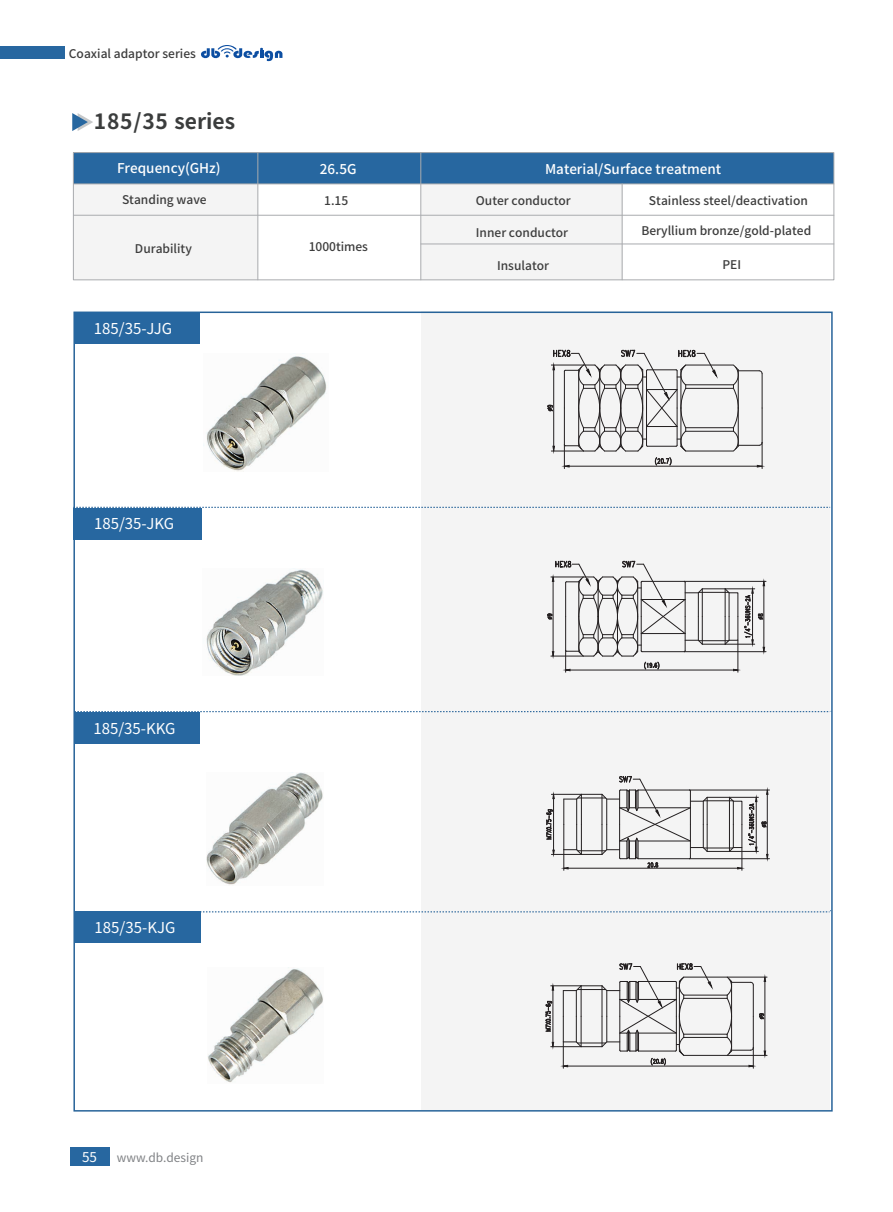
<style>
.page{position:relative;width:893px;height:1212px;background:#fff}
.page>*{position:absolute;margin:0;border:0;box-sizing:border-box;transform-origin:0 0}
.t1{font:700 21px "Noto Sans Hans";color:#3b3d3d}
.t2{font:15px "Noto Sans Hans";color:#fff}
.t3{font:500 13.5px "Noto Sans Hans";color:#fff}
.t4{font:13.5px "Noto Sans Hans";color:#fff}
.t5{font:500 12px "Noto Sans Hans";color:#3d3d3d}
.t6{font:12px "Noto Sans Hans";color:#808285}
</style>
<div class="page">
<div style="left:421px;top:311px;width:409px;height:798px;background:#f4f4f4"></div>
<div style="left:70px;top:1147px;width:40px;height:19px;background:#2767a0"></div>
<svg style="left:76px;top:507px;width:754px;height:1px"></svg>
<svg style="left:77px;top:711px;width:753px;height:1px"></svg>
<svg style="left:201px;top:911px;width:629px;height:1px"></svg>
<svg style="left:547px;top:349px;width:218px;height:120px"></svg>
<img style="left:206px;top:356px;width:121px;height:115px">
<hr style="left:684px;top:651px;width:82px;height:1px;background:#231f20">
<hr style="left:684px;top:581px;width:82px;height:1px;background:#231f20">
<svg style="left:547px;top:560px;width:218px;height:112px"></svg>
<hr style="left:551px;top:854px;width:30px;height:1px;background:#231f20">
<hr style="left:551px;top:794px;width:30px;height:1px;background:#231f20">
<hr style="left:553px;top:798px;width:1px;height:52px;background:#231f20">
<svg style="left:552px;top:849px;width:3px;height:8px"></svg>
<svg style="left:552px;top:791px;width:3px;height:8px"></svg>
<svg style="left:546px;top:809px;width:7px;height:31px"></svg>
<svg style="left:561px;top:776px;width:208px;height:94px"></svg>
<img style="left:206px;top:569px;width:117px;height:106px">
<img style="left:206px;top:773px;width:117px;height:112px">
<img style="left:207px;top:967px;width:116px;height:116px">
<hr style="left:551px;top:1046px;width:30px;height:1px;background:#231f20">
<hr style="left:551px;top:985px;width:30px;height:1px;background:#231f20">
<hr style="left:553px;top:990px;width:1px;height:52px;background:#231f20">
<svg style="left:552px;top:1042px;width:2px;height:8px"></svg>
<svg style="left:552px;top:983px;width:2px;height:8px"></svg>
<svg style="left:545px;top:1001px;width:7px;height:31px"></svg>
<hr style="left:727px;top:1055px;width:40px;height:1px;background:#231f20">
<hr style="left:727px;top:977px;width:40px;height:1px;background:#231f20">
<svg style="left:560px;top:963px;width:206px;height:105px"></svg>
<div style="left:75px;top:312px;width:125px;height:31px;background:#2767a0"></div>
<div style="left:73px;top:508px;width:129px;height:32px;background:#2767a0"></div>
<div style="left:74px;top:712px;width:126px;height:31px;background:#2767a0"></div>
<div style="left:74px;top:911px;width:127px;height:32px;background:#2767a0"></div>
<div style="left:0;top:47px;width:64px;height:12px;background:#2767a0"></div>
<svg style="left:201px;top:45px;width:81px;height:16px"></svg>
<div style="left:74px;top:184px;width:184px;height:96px;background:#f4f4f4"></div>
<div style="left:421px;top:184px;width:201px;height:96px;background:#f4f4f4"></div>
<div style="left:73px;top:153px;width:761px;height:31px;background:#2767a0"></div>
<div style="left:73px;top:152px;width:761px;height:128px;border:1px solid #a9abae"></div>
<hr style="left:73px;top:215px;width:761px;height:1px;background:#a9abae">
<hr style="left:421px;top:244px;width:413px;height:1px;background:#a9abae">
<hr style="left:73px;top:184px;width:761px;height:1px;background:#a9abae">
<hr style="left:622px;top:184px;width:1px;height:96px;background:#a9abae">
<hr style="left:420px;top:153px;width:1px;height:127px;background:#a9abae">
<hr style="left:257px;top:153px;width:1px;height:127px;background:#a9abae">
<svg style="left:72px;top:113px;width:21px;height:18px"></svg>
<p class="t5" style="left:69px;top:47px;width:129px">Coaxial adaptor series</p>
<h1 class="t1" style="left:94px;top:109px;width:143px">185/35 series</h1>
<p class="t3" style="left:117px;top:161px;width:105px">Frequency(GHz)</p>
<p class="t5" style="left:122px;top:193px;width:86px">Standing wave</p>
<p class="t5" style="left:135px;top:241px;width:58px">Durability</p>
<p class="t2" style="left:94px;top:320px;width:80px">185/35-JJG</p>
<p class="t2" style="left:94px;top:515px;width:82px">185/35-JKG</p>
<p class="t3" style="left:320px;top:162px;width:38px">26.5G</p>
<p class="t5" style="left:324px;top:194px;width:26px">1.15</p>
<p class="t5" style="left:309px;top:240px;width:61px">1000times</p>
<p class="t2" style="left:93px;top:720px;width:84px">185/35-KKG</p>
<p class="t2" style="left:95px;top:919px;width:82px">185/35-KJG</p>
<p class="t4" style="left:82px;top:1149px;width:16px">55</p>
<p class="t6" style="left:117px;top:1150px;width:88px">www.db.design</p>
<p class="t3" style="left:545px;top:162px;width:178px">Material/Surface treatment</p>
<p class="t5" style="left:476px;top:194px;width:96px">Outer conductor</p>
<p class="t5" style="left:476px;top:225px;width:94px">Inner conductor</p>
<p class="t5" style="left:497px;top:259px;width:53px">Insulator</p>
<p class="t5" style="left:649px;top:194px;width:160px">Stainless steel/deactivation</p>
<p class="t5" style="left:641px;top:223px;width:171px">Beryllium bronze/gold-plated</p>
<p class="t5" style="left:722px;top:258px;width:20px">PEI</p>
</div>
